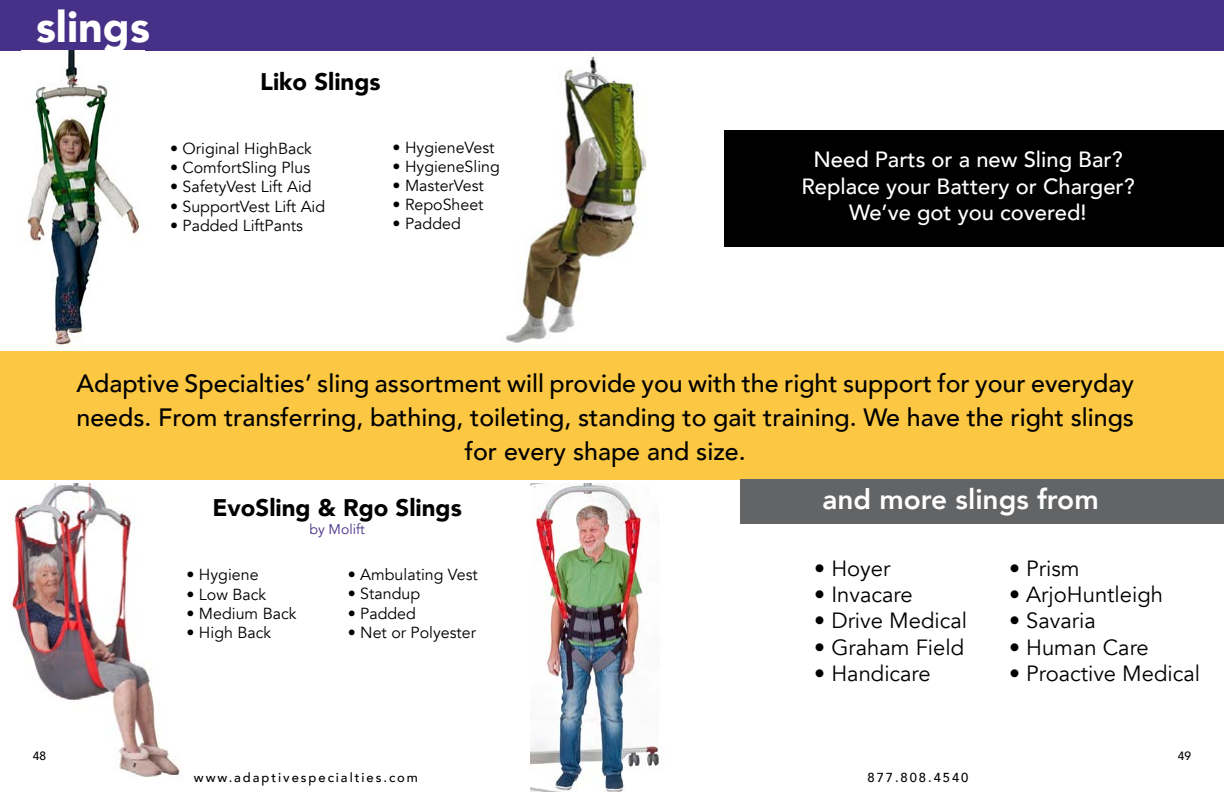
<style>
.page{position:relative;width:1224px;height:792px;background:#fff}
.page>*{position:absolute;margin:0;border:0;box-sizing:border-box;transform-origin:0 0}
.t1{font:900 43px "Avenir";color:#fff}
.t2{font:800 28px "Avenir";color:#fff}
.t3{font:500 25px/34px "Avenir";color:#000;text-align:center}
.t4{font:900 24px "Avenir";color:#000}
.t5{font:22px "Avenir";color:#000}
.t6{font:500 22px/26.4px "Avenir";color:#fff;text-align:center}
.t7{font:16px "Avenir";color:#000}
.t8{font:14px "Avenir";color:#473087}
.t9{font:500 13px "Avenir";letter-spacing:.15em;color:#000}
.t10{font:500 12px "Avenir";color:#000}
</style>
<div class="page">
<div style="left:0;top:0;width:1224px;height:50px;background:#473087"></div>
<div style="left:0;top:351px;width:1224px;height:129px;background:#fcc742"></div>
<img style="left:505px;top:56px;width:142px;height:287px">
<img style="left:27px;top:51px;width:113px;height:296px">
<img style="left:9px;top:484px;width:173px;height:295px">
<img style="left:530px;top:484px;width:129px;height:308px">
<div style="left:740px;top:480px;width:484px;height:44px;background:#636466"></div>
<div style="left:724px;top:130px;width:500px;height:118px;background:#000"></div>
<h1 class="t1" style="left:36px;top:-10px;width:115px">slings</h1>
<h3 class="t4" style="left:260px;top:61px;width:122px">Liko Slings</h3>
<p class="t7" style="left:170px;top:139px;width:143px">• Original HighBack</p>
<p class="t7" style="left:170px;top:158px;width:142px">• ComfortSling Plus</p>
<p class="t7" style="left:170px;top:177px;width:143px">• SafetyVest Lift Aid</p>
<p class="t7" style="left:170px;top:197px;width:157px">• SupportVest Lift Aid</p>
<p class="t7" style="left:170px;top:216px;width:135px">• Padded LiftPants</p>
<p class="t7" style="left:393px;top:138px;width:103px">• HygieneVest</p>
<p class="t7" style="left:393px;top:157px;width:109px">• HygieneSling</p>
<p class="t7" style="left:393px;top:176px;width:93px">• MasterVest</p>
<p class="t7" style="left:393px;top:195px;width:92px">• RepoSheet</p>
<p class="t7" style="left:393px;top:214px;width:70px">• Padded</p>
<h3 class="t6" style="left:801px;top:145px;width:335px">Need Parts or a new Sling Bar?<br>Replace your Battery or Charger?<br>We’ve got you covered!</h3>
<h3 class="t3" style="left:76px;top:364px;width:1059px">Adaptive Specialties’ sling assortment will provide you with the right support for your everyday needs. From transferring, bathing, toileting, standing to gait training. We have the right slings for every shape and size.</h3>
<p class="t10" style="left:33px;top:745px;width:15px">48</p>
<h3 class="t4" style="left:213px;top:487px;width:251px">EvoSling &amp; Rgo Slings</h3>
<p class="t8" style="left:309px;top:521px;width:57px">by Molift</p>
<p class="t7" style="left:348px;top:565px;width:132px">• Ambulating Vest</p>
<p class="t7" style="left:348px;top:584px;width:74px">• Standup</p>
<p class="t7" style="left:348px;top:604px;width:70px">• Padded</p>
<p class="t7" style="left:348px;top:623px;width:130px">• Net or Polyester</p>
<p class="t7" style="left:187px;top:565px;width:74px">• Hygiene</p>
<p class="t7" style="left:187px;top:585px;width:81px">• Low Back</p>
<p class="t7" style="left:187px;top:604px;width:111px">• Medium Back</p>
<p class="t7" style="left:187px;top:623px;width:86px">• High Back</p>
<h2 class="t2" style="left:822px;top:477px;width:278px">and more slings from</h2>
<h3 class="t5" style="left:814px;top:555px;width:78px">• Hoyer</h3>
<h3 class="t5" style="left:814px;top:581px;width:100px">• Invacare</h3>
<h3 class="t5" style="left:814px;top:608px;width:154px">• Drive Medical</h3>
<h3 class="t5" style="left:814px;top:634px;width:151px">• Graham Field</h3>
<h3 class="t5" style="left:814px;top:661px;width:118px">• Handicare</h3>
<h3 class="t5" style="left:1009px;top:555px;width:72px">• Prism</h3>
<h3 class="t5" style="left:1009px;top:581px;width:155px">• ArjoHuntleigh</h3>
<h3 class="t5" style="left:1009px;top:608px;width:88px">• Savaria</h3>
<h3 class="t5" style="left:1009px;top:634px;width:141px">• Human Care</h3>
<h3 class="t5" style="left:1009px;top:660px;width:193px">• Proactive Medical</h3>
<p class="t10" style="left:1178px;top:745px;width:15px">49</p>
<p class="t9" style="left:194px;top:766px;width:226px">www.adaptivespecialties.com</p>
<p class="t9" style="left:868px;top:766px;width:102px">877.808.4540</p>
</div>
